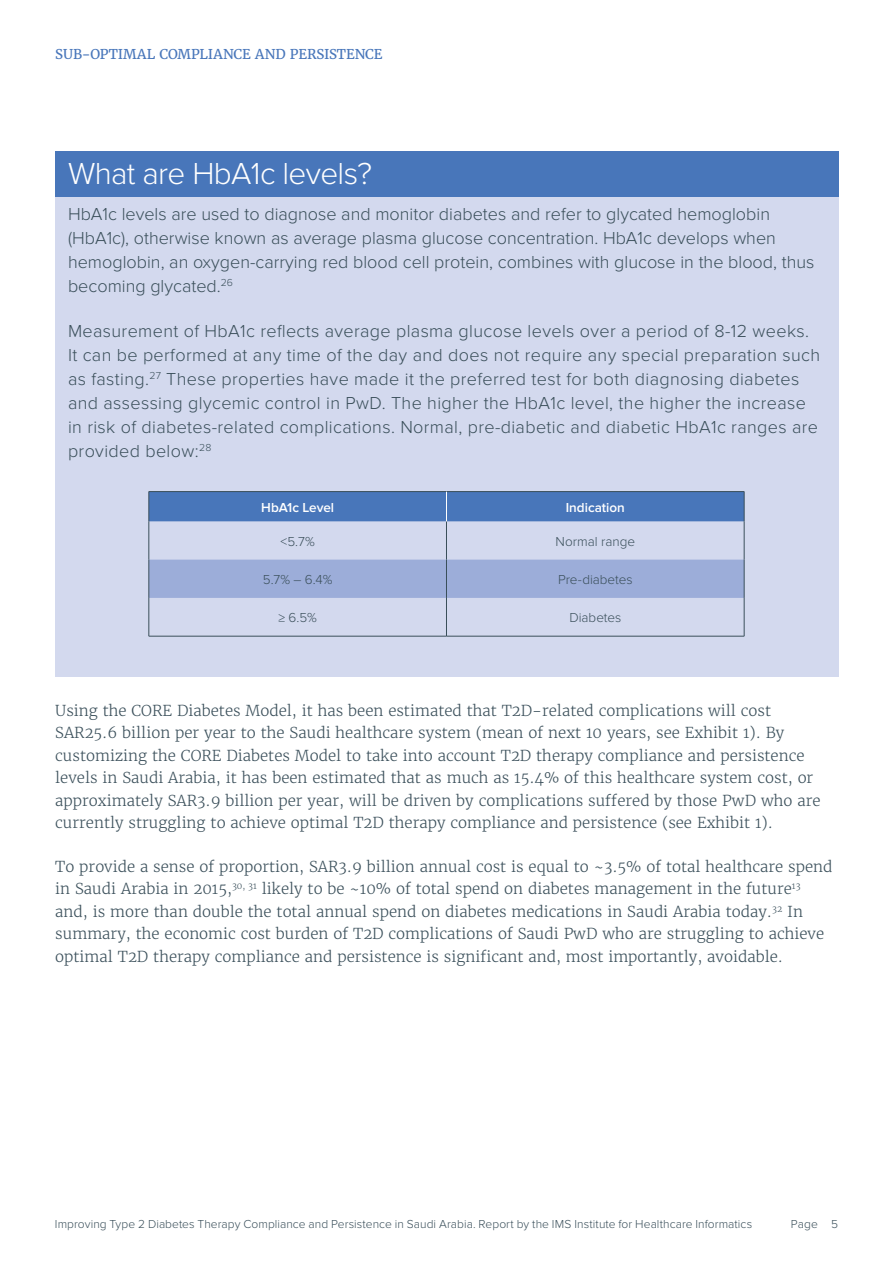
<style>
.page{position:relative;width:893px;height:1263px;background:#fff}
.page>*{position:absolute;margin:0;border:0;box-sizing:border-box;transform-origin:0 0}
.t1{font:300 31.5px "Proxima Nova";letter-spacing:-.02em;color:#fff}
.t2{font:300 18px/24px "Proxima Nova";letter-spacing:.02em;color:#3a4f5a}
.t3{font:300 18px/24px "Proxima Nova";color:#3a4f5a}
.t4{font:300 15px/22.5px "Merriweather";color:#3a4f5a}
.t5{font:300 13.5px "Proxima Nova";color:#3a4f5a}
.t6{font:13.5px "Merriweather";letter-spacing:-.01em;color:#4876ba}
.t7{font:600 13.5px "Proxima Nova";color:#fff}
.t8{font:300 12px "Proxima Nova";letter-spacing:.005em;color:#3a4f5a}
</style>
<div class="page">
<div style="left:55px;top:151px;width:783px;height:46px;background:#4876ba"></div>
<div style="left:55px;top:197px;width:783px;height:480px;background:#d3d9ee"></div>
<div style="left:150px;top:560px;width:594px;height:38px;background:#9cadd9"></div>
<hr style="left:149px;top:491px;width:297px;height:1px;background:#3a4f5a">
<hr style="left:446px;top:491px;width:298px;height:1px;background:#3a4f5a">
<hr style="left:149px;top:521px;width:1px;height:39px;background:#3a4f5a">
<hr style="left:446px;top:521px;width:1px;height:39px;background:#3a4f5a">
<hr style="left:744px;top:521px;width:1px;height:39px;background:#3a4f5a">
<div style="left:149px;top:492px;width:596px;height:29px;background:#4876ba"></div>
<hr style="left:149px;top:560px;width:1px;height:38px;background:#3a4f5a">
<hr style="left:446px;top:560px;width:1px;height:38px;background:#3a4f5a">
<hr style="left:744px;top:560px;width:1px;height:38px;background:#3a4f5a">
<hr style="left:149px;top:598px;width:1px;height:38px;background:#3a4f5a">
<hr style="left:149px;top:636px;width:297px;height:1px;background:#3a4f5a">
<hr style="left:446px;top:598px;width:1px;height:38px;background:#3a4f5a">
<hr style="left:744px;top:598px;width:1px;height:38px;background:#3a4f5a">
<hr style="left:446px;top:636px;width:298px;height:1px;background:#3a4f5a">
<p class="t6" style="left:55px;top:46px;width:329px">SUB-OPTIMAL COMPLIANCE AND PERSISTENCE</p>
<h1 class="t1" style="left:68px;top:156px;width:306px">What are HbA1c levels?</h1>
<p class="t3" style="left:68px;top:202px;width:748px">HbA1c levels are used to diagnose and monitor diabetes and refer to glycated hemoglobin (HbA1c), otherwise known as average plasma glucose concentration. HbA1c develops when hemoglobin, an oxygen-carrying red blood cell protein, combines with glucose in the blood, thus becoming glycated.<sup>26</sup></p>
<p class="t2" style="left:68px;top:319px;width:754px">Measurement of HbA1c reflects average plasma glucose levels over a period of 8-12 weeks.<br>It can be performed at any time of the day and does not require any special preparation such as fasting.<sup>27</sup> These properties have made it the preferred test for both diagnosing diabetes and assessing glycemic control in PwD. The higher the HbA1c level, the higher the increase in risk of diabetes-related complications. Normal, pre-diabetic and diabetic HbA1c ranges are provided below:<sup>28</sup></p>
<p class="t7" style="left:261px;top:499px;width:74px">HbA1c Level</p>
<p class="t7" style="left:566px;top:499px;width:61px">Indication</p>
<p class="t5" style="left:281px;top:534px;width:36px">&lt;5.7%</p>
<p class="t5" style="left:556px;top:534px;width:81px">Normal range</p>
<p class="t5" style="left:263px;top:572px;width:71px">5.7% – 6.4%</p>
<p class="t5" style="left:558px;top:572px;width:76px">Pre-diabetes</p>
<p class="t5" style="left:278px;top:610px;width:40px">≥ 6.5%</p>
<p class="t5" style="left:569px;top:610px;width:53px">Diabetes</p>
<p class="t4" style="left:55px;top:699px;width:767px">Using the CORE Diabetes Model, it has been estimated that T2D-related complications will cost SAR25.6 billion per year to the Saudi healthcare system (mean of next 10 years, see Exhibit 1). By customizing the CORE Diabetes Model to take into account T2D therapy compliance and persistence levels in Saudi Arabia, it has been estimated that as much as 15.4% of this healthcare system cost, or approximately SAR3.9 billion per year, will be driven by complications suffered by those PwD who are currently struggling to achieve optimal T2D therapy compliance and persistence (see Exhibit 1).</p>
<p class="t4" style="left:55px;top:855px;width:779px">To provide a sense of proportion, SAR3.9 billion annual cost is equal to ~3.5% of total healthcare spend in Saudi Arabia in 2015,<sup>30,</sup> <sup>31</sup> likely to be ~10% of total spend on diabetes management in the future<sup>13 </sup>and, is more than double the total annual spend on diabetes medications in Saudi Arabia today.<sup>32</sup> In summary, the economic cost burden of T2D complications of Saudi PwD who are struggling to achieve optimal T2D therapy compliance and persistence is significant and, most importantly, avoidable.</p>
<p class="t8" style="left:55px;top:1217px;width:699px">Improving Type 2 Diabetes Therapy Compliance and Persistence in Saudi Arabia. Report by the IMS Institute for Healthcare Informatics</p>
<p class="t8" style="left:791px;top:1217px;width:49px">Page 5</p>
</div>
